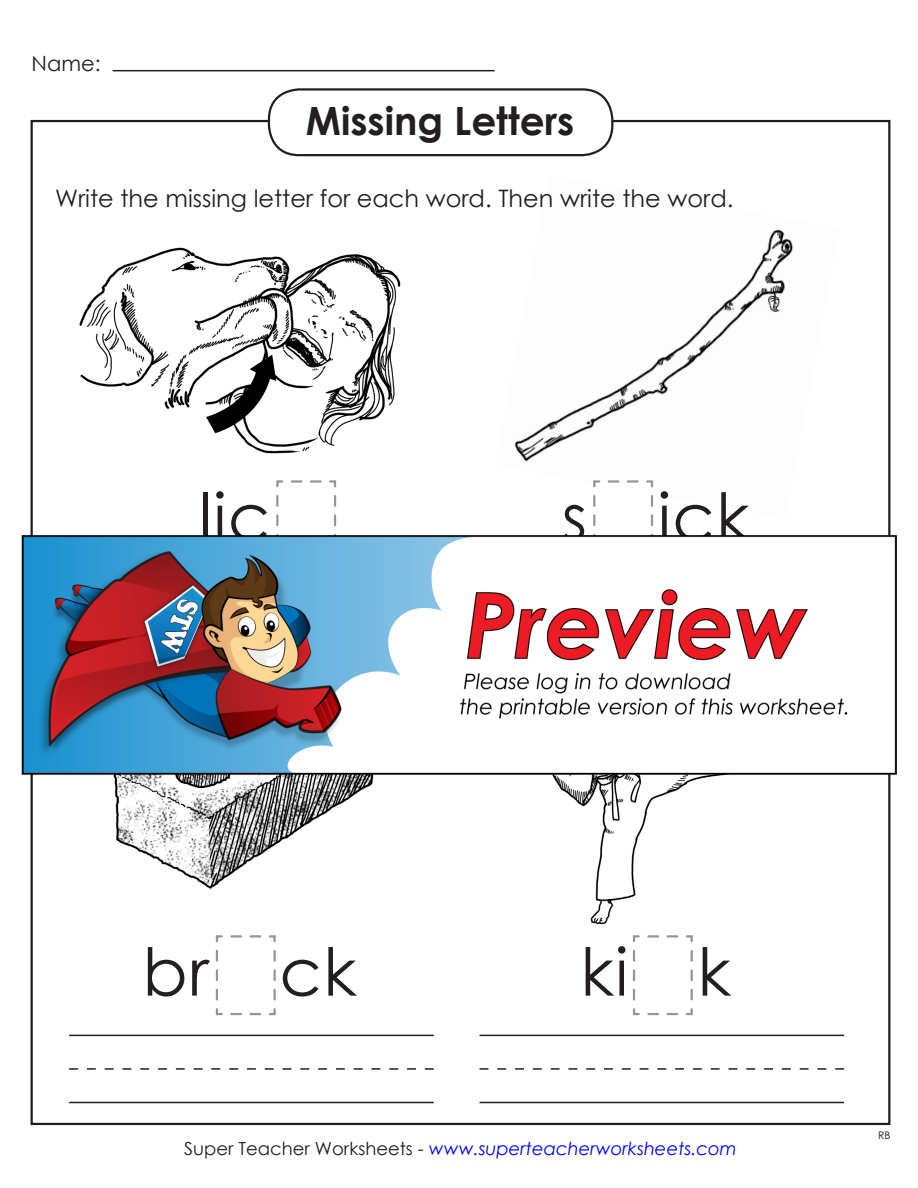
<style>
.page{position:relative;width:918px;height:1188px;background:#fff}
.page>*{position:absolute;margin:0;border:0;box-sizing:border-box;transform-origin:0 0}
.t1{font:66px "Century Gothic 2";letter-spacing:.02em;color:#231f20}
.t2{font:700 39px "Century Gothic 2";color:#231f20}
.t3{font:24px "Century Gothic 2";color:#231f20}
.t4{font:21px "Century Gothic 2";color:#231f20}
.t5{font:italic 18px "Century Gothic 2";color:#00f}
.t6{font:10.5px "Century STW3";color:#231f20}
.s1{font-style:normal;color:#231f20}
</style>
<div class="page">
<img style="left:79px;top:247px;width:322px;height:207px">
<img style="left:115px;top:790px;width:247px;height:99px">
<img style="left:561px;top:790px;width:117px;height:134px">
<img style="left:514px;top:229px;width:279px;height:233px">
<svg style="left:276px;top:480px;width:61px;height:36px"></svg>
<hr style="left:113px;top:70px;width:382px;height:1px;background:#231f20">
<div style="left:268px;top:88px;width:345px;height:68px;border:2px solid #231f20;border-radius:30px"></div>
<hr style="left:480px;top:1035px;width:364px;height:1px;background:#231f20">
<hr style="left:480px;top:1102px;width:364px;height:1px;background:#231f20">
<svg style="left:480px;top:1068px;width:364px;height:2px"></svg>
<svg style="left:632px;top:935px;width:61px;height:81px"></svg>
<hr style="left:69px;top:1035px;width:365px;height:1px;background:#231f20">
<hr style="left:69px;top:1102px;width:365px;height:1px;background:#231f20">
<svg style="left:69px;top:1068px;width:365px;height:2px"></svg>
<svg style="left:215px;top:935px;width:61px;height:81px"></svg>
<svg style="left:593px;top:480px;width:61px;height:36px"></svg>
<img style="left:21px;top:516px;width:876px;height:274px">
<p class="t4" style="left:32px;top:49px;width:71px">Name:</p>
<p class="t2" style="left:306px;top:92px;width:270px">Missing Letters</p>
<p class="t3" style="left:55px;top:181px;width:680px">Write the missing letter for each word. Then write the word.</p>
<p class="t1" style="left:199px;top:471px;width:73px">lic</p>
<p class="t1" style="left:562px;top:471px;width:189px">s ick</p>
<p class="t1" style="left:143px;top:926px;width:216px">br ck</p>
<p class="t1" style="left:581px;top:926px;width:152px">ki k</p>
<p class="t5" style="left:184px;top:1136px;width:554px"><span class="s1">Super Teacher Worksheets -</span> www.superteacherworksheets.com</p>
<p class="t6" style="left:878px;top:1128px;width:14px">RB</p>
</div>
